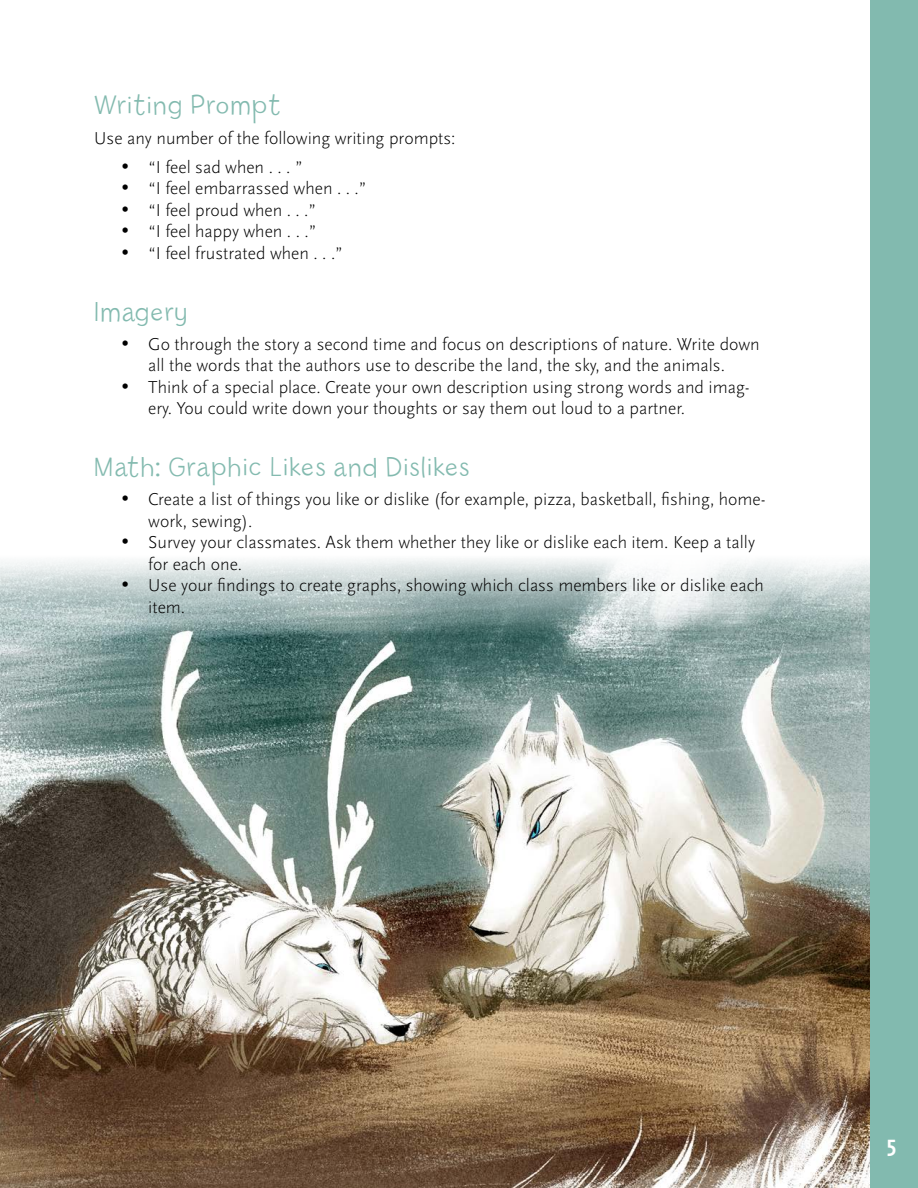
<style>
.page{position:relative;width:918px;height:1188px;background:#fff}
.page>*{position:absolute;margin:0;border:0;box-sizing:border-box;transform-origin:0 0}
.Paragraph_Style_7{font:300 27px "Billy";letter-spacing:.05em;color:#83baaf}
.t1{font:700 22.95px "Scala Sans";color:#fff}
.t2{font:300 18px/21.6px "Scala Sans";color:#000}
</style>
<div class="page">
<img style="left:0;top:504px;width:871px;height:684px">
<div style="left:871px;top:0;width:47px;height:1188px;background:#82baaf"></div>
<p class="Paragraph_Style_7" style="left:94px;top:90px;width:188px">Writing Prompt</p>
<p class="t2" style="left:94px;top:127px;width:363px">Use any number of the following writing prompts:</p>
<p class="t2" style="left:121px;top:156px;width:183px">• “I feel sad when . . . ”</p>
<p class="t2" style="left:121px;top:178px;width:247px">• “I feel embarrassed when . . .”</p>
<p class="t2" style="left:121px;top:200px;width:196px">• “I feel proud when . . .”</p>
<p class="t2" style="left:121px;top:221px;width:197px">• “I feel happy when . . .”</p>
<p class="t2" style="left:121px;top:243px;width:223px">• “I feel frustrated when . . .”</p>
<p class="Paragraph_Style_7" style="left:94px;top:296px;width:95px">Imagery</p>
<p class="t2" style="left:121px;top:333px;width:640px;text-align:center">• Go through the story a second time and focus on descriptions of nature. Write down all the words that the authors use to describe the land, the sky, and the animals.</p>
<p class="t2" style="left:148px;top:377px;width:603px;text-indent:-27px">• Think of a special place. Create your own description using strong words and imag&shy;ery. You could write down your thoughts or say them out loud to a partner.</p>
<p class="Paragraph_Style_7" style="left:94px;top:451px;width:376px">Math: Graphic Likes and Dislikes</p>
<p class="t2" style="left:148px;top:489px;width:619px;text-indent:-27px">• Create a list of things you like or dislike (for example, pizza, basketball, fishing, home&shy;work, sewing).</p>
<p class="t2" style="left:148px;top:532px;width:608px;text-indent:-27px">• Survey your classmates. Ask them whether they like or dislike each item. Keep a tally for each one.</p>
<p class="t2" style="left:148px;top:575px;width:617px;text-indent:-27px">• Use your findings to create graphs, showing which class members like or dislike each item.</p>
<p class="t1" style="left:887px;top:1131px;width:11px">5</p>
</div>
